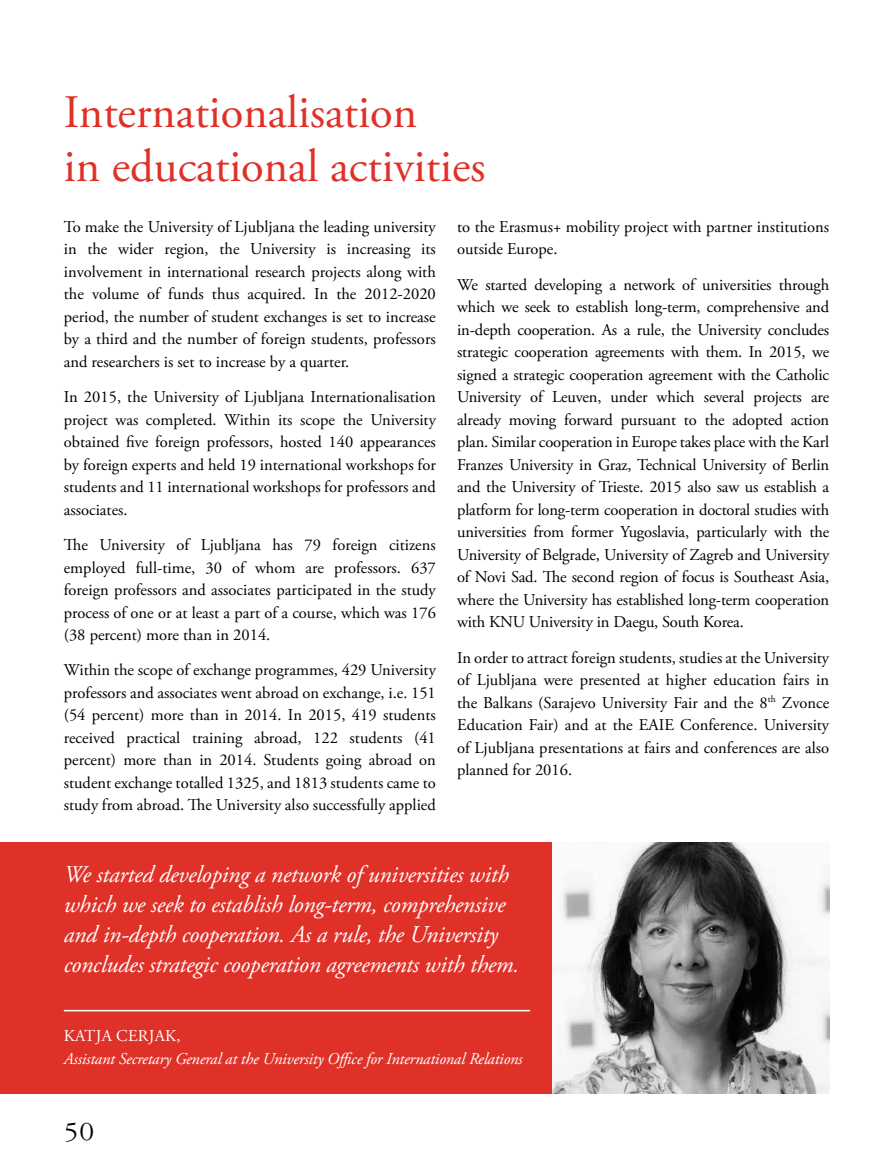
<style>
.page{position:relative;width:893px;height:1170px;background:#fff}
.page>*{position:absolute;margin:0;border:0;box-sizing:border-box;transform-origin:0 0}
.t1{font:46.5px/54px "Adobe Garamond Pro";color:#e03128}
.t2{font:italic 24px/30px "Adobe Garamond Pro";letter-spacing:-.01em;color:#fff}
.t3{font:24px "Garamond Light ITC";color:#000}
.t4{font:16.5px/22.5px "Adobe Garamond Pro";color:#000;text-align:justify}
.t5{font:italic 16.5px "Adobe Garamond Pro";letter-spacing:-.01em;color:#fff}
.t6{font:16.5px "Adobe Garamond Pro";letter-spacing:.015em;color:#fff}
</style>
<div class="page">
<div style="left:0;top:842px;width:555px;height:251px;background:#e03128"></div>
<img style="left:553px;top:842px;width:276px;height:251px">
<hr style="left:64px;top:1009px;width:466px;height:2px;background:#fff">
<h1 class="t1" style="left:64px;top:87px;width:423px">Internationalisation<br>in educational activities</h1>
<p class="t4" style="left:64px;top:216px;width:374px">To make the University of Ljubljana the leading university in the wider region, the University is increasing its involvement in international research projects along with the volume of funds thus acquired. In the 2012-2020 period, the number of student exchanges is set to increase by a third and the number of foreign students, professors and researchers is set to increase by a quarter.</p>
<p class="t4" style="left:64px;top:386px;width:374px">In 2015, the University of Ljubljana Internationalisation project was completed. Within its scope the University obtained five foreign professors, hosted 140 appearances by foreign experts and held 19 international workshops for students and 11 international workshops for professors and associates.</p>
<p class="t4" style="left:64px;top:534px;width:374px">The University of Ljubljana has 79 foreign citizens employed full-time, 30 of whom are professors. 637 foreign professors and associates participated in the study process of one or at least a part of a course, which was 176 (38 percent) more than in 2014.</p>
<p class="t4" style="left:64px;top:659px;width:374px">Within the scope of exchange programmes, 429 University professors and associates went abroad on exchange, i.e. 151 (54 percent) more than in 2014. In 2015, 419 students received practical training abroad, 122 students (41 percent) more than in 2014. Students going abroad on student exchange totalled 1325, and 1813 students came to study from abroad. The University also successfully applied</p>
<p class="t4" style="left:457px;top:216px;width:374px">to the Erasmus+ mobility project with partner institutions outside Europe.</p>
<p class="t4" style="left:457px;top:274px;width:374px">We started developing a network of universities through which we seek to establish long-term, comprehensive and in-depth cooperation. As a rule, the University concludes strategic cooperation agreements with them. In 2015, we signed a strategic cooperation agreement with the Catholic University of Leuven, under which several projects are already moving forward pursuant to the adopted action plan. Similar cooperation in Europe takes place with the Karl Franzes University in Graz, Technical University of Berlin and the University of Trieste. 2015 also saw us establish a platform for long-term cooperation in doctoral studies with universities from former Yugoslavia, particularly with the University of Belgrade, University of Zagreb and University of Novi Sad. The second region of focus is Southeast Asia, where the University has established long-term cooperation with KNU University in Daegu, South Korea.</p>
<p class="t4" style="left:457px;top:646px;width:374px">In order to attract foreign students, studies at the University of Ljubljana were presented at higher education fairs in the Balkans (Sarajevo University Fair and the 8<sup>th</sup> Zvonce Education Fair) and at the EAIE Conference. University of Ljubljana presentations at fairs and conferences are also planned for 2016.</p>
<h2 class="t2" style="left:64px;top:859px;width:457px">We started developing a network of universities with which we seek to establish long-term, comprehensive and in-depth cooperation. As a rule, the University concludes strategic cooperation agreements with them.</h2>
<p class="t6" style="left:64px;top:1025px;width:118px">KATJA CERJAK,</p>
<p class="t5" style="left:64px;top:1048px;width:460px">Assistant Secretary General at the University Office for International Relations</p>
<h2 class="t3" style="left:64px;top:1117px;width:32px">50</h2>
</div>
